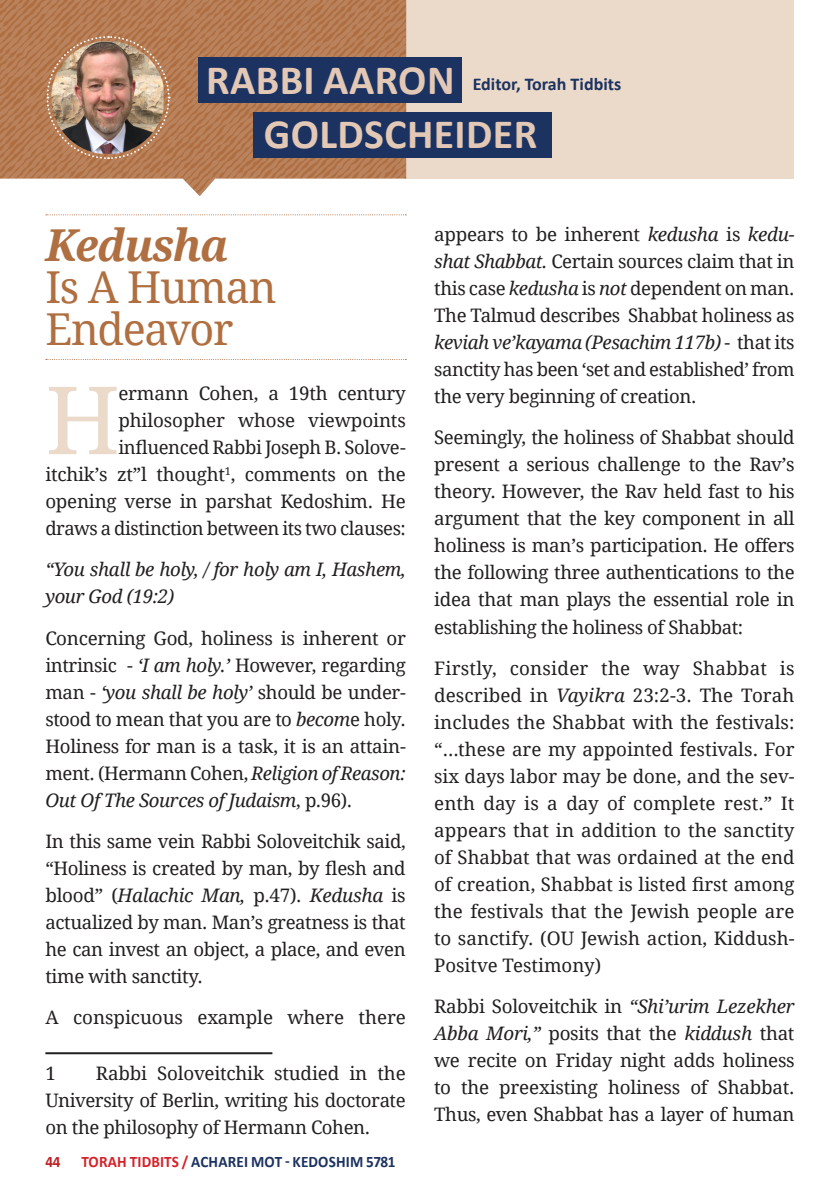
<style>
.page{position:relative;width:840px;height:1191px;background:#fff}
.page>*{position:absolute;margin:0;border:0;box-sizing:border-box;transform-origin:0 0}
.MAIN_TEXT{font:94.2px "Droid Serif";color:#ebd9ca}
.SMALLER_HEADLINE{font:44px/42px "Droid Serif";letter-spacing:-.03em;color:#af6f41}
.t1{font:700 41.8px "Calibri";letter-spacing:.01em;color:#e2c8b5}
.MAIN_TEXT-2{font:18.6px/27px "Droid Serif";letter-spacing:-.02em;color:#231f20;text-align:justify}
.MAIN_TEXT-3{font:italic 18.6px/27px "Droid Serif";letter-spacing:-.02em;color:#231f20}
.t2{font:700 18px "Calibri";color:#1c3260}
.t3{font:700 16px "Calibri";letter-spacing:.01em;color:#1c3260;scale:.95 1}
.s1{font-weight:700;font-style:italic}
.s2{font-style:italic}
.s3{color:#bd2327}
.s4{color:#d5222a}
</style>
<div class="page">
<div style="left:404px;top:0;width:389px;height:178px;background:#ebd9ca"></div>
<div style="left:198px;top:57px;width:264px;height:46px;background:#1c3260"></div>
<div style="left:253px;top:112px;width:299px;height:46px;background:#1c3260"></div>
<svg style="left:0;top:0;width:406px;height:196px"></svg>
<svg style="left:46px;top:214px;width:360px;height:1px"></svg>
<svg style="left:46px;top:359px;width:360px;height:1px"></svg>
<hr style="left:45px;top:1052px;width:227px;height:2px;background:#231f20">
<p class="t1" style="left:206px;top:50px;width:250px">RABBI AARON</p>
<p class="t2" style="left:472px;top:72px;width:150px">Editor, Torah Tidbits</p>
<p class="t1" style="left:263px;top:105px;width:275px">GOLDSCHEIDER</p>
<p class="SMALLER_HEADLINE" style="left:45px;top:224px;width:232px"><span class="s1">Kedusha<br></span>Is A Human<br>Endeavor</p>
<p class="MAIN_TEXT-2" style="left:45px;top:380px;width:362px;text-align:right">ermann Cohen, a 19th century philosopher whose viewpoints influenced Rabbi Joseph B. Solove-<br>itchik’s zt”l thought<sup>1</sup>, comments on the opening verse in parshat Kedoshim. He draws a distinction between its two clauses:</p>
<p class="MAIN_TEXT-3" style="left:45px;top:556px;width:361px">“You shall be holy, / for holy am I, Hashem, your God (19:2)</p>
<p class="MAIN_TEXT-2" style="left:45px;top:624px;width:362px">Concerning God, holiness is inherent or intrinsic - <span class="s2">‘I am holy.’</span> However, regarding man - <span class="s2">‘you shall be holy’</span> should be under&shy;stood to mean that you are to <span class="s2">becom</span>e holy.<br>Holiness for man is a task, it is an attain&shy;ment. (Hermann Cohen, <span class="s2">Religion of Reason:<br>Out Of The Sources of Judaism</span>, p.96).</p>
<p class="MAIN_TEXT-2" style="left:45px;top:828px;width:361px">In this same vein Rabbi Soloveitchik said, “Holiness is created by man, by flesh and blood” (<span class="s2">Halachic Man,</span> p.47). <span class="s2">Kedusha</span> is actualized by man. Man’s greatness is that he can invest an object, a place, and even time with sanctity.</p>
<p class="MAIN_TEXT-2" style="left:45px;top:1004px;width:362px">A conspicuous example where there</p>
<p class="MAIN_TEXT-2" style="left:45px;top:1060px;width:12px">1</p>
<p class="MAIN_TEXT" style="left:45px;top:362px;width:76px">H</p>
<p class="MAIN_TEXT-2" style="left:45px;top:1060px;width:361px;text-indent:50px">Rabbi Soloveitchik studied in the University of Berlin, writing his doctorate on the philosophy of Hermann Cohen.</p>
<p class="t3" style="left:45px;top:1150px;width:370px"><span class="s3">44</span> <span class="s4">TORAH TIDBITS /</span> ACHAREI MOT - KEDOSHIM 5781</p>
<p class="MAIN_TEXT-2" style="left:434px;top:221px;width:362px">appears to be inherent <span class="s2">kedusha</span> is <span class="s2">kedu&shy;shat Shabbat.</span> Certain sources claim that in this case <span class="s2">kedusha</span> is <span class="s2">not</span> dependent on man.<br>The Talmud describes Shabbat holiness as <span class="s2">keviah ve’kayama (Pesachim 117b)</span> - that its sanctity has been ‘set and established’ from the very beginning of creation.</p>
<p class="MAIN_TEXT-2" style="left:434px;top:424px;width:362px">Seemingly, the holiness of Shabbat should present a serious challenge to the Rav’s theory. However, the Rav held fast to his argument that the key component in all holiness is man’s participation. He offers the following three authentications to the idea that man plays the essential role in establishing the holiness of Shabbat:</p>
<p class="MAIN_TEXT-2" style="left:434px;top:654px;width:362px">Firstly, consider the way Shabbat is described in <span class="s2">Vayikra</span> 23:2-3. The Torah includes the Shabbat with the festivals: “...these are my appointed festivals. For six days labor may be done, and the sev&shy;enth day is a day of complete rest.” It appears that in addition to the sanctity of Shabbat that was ordained at the end of creation, Shabbat is listed first among the festivals that the Jewish people are to sanctify. (OU Jewish action, Kiddush-Positve Testimony)</p>
<p class="MAIN_TEXT-2" style="left:434px;top:993px;width:362px">Rabbi Soloveitchik in <span class="s2">“Shi’urim Lezekher Abba Mori,”</span> posits that the <span class="s2">kiddush</span> that we recite on Friday night adds holiness to the preexisting holiness of Shabbat.<br>Thus, even Shabbat has a layer of human</p>
</div>
